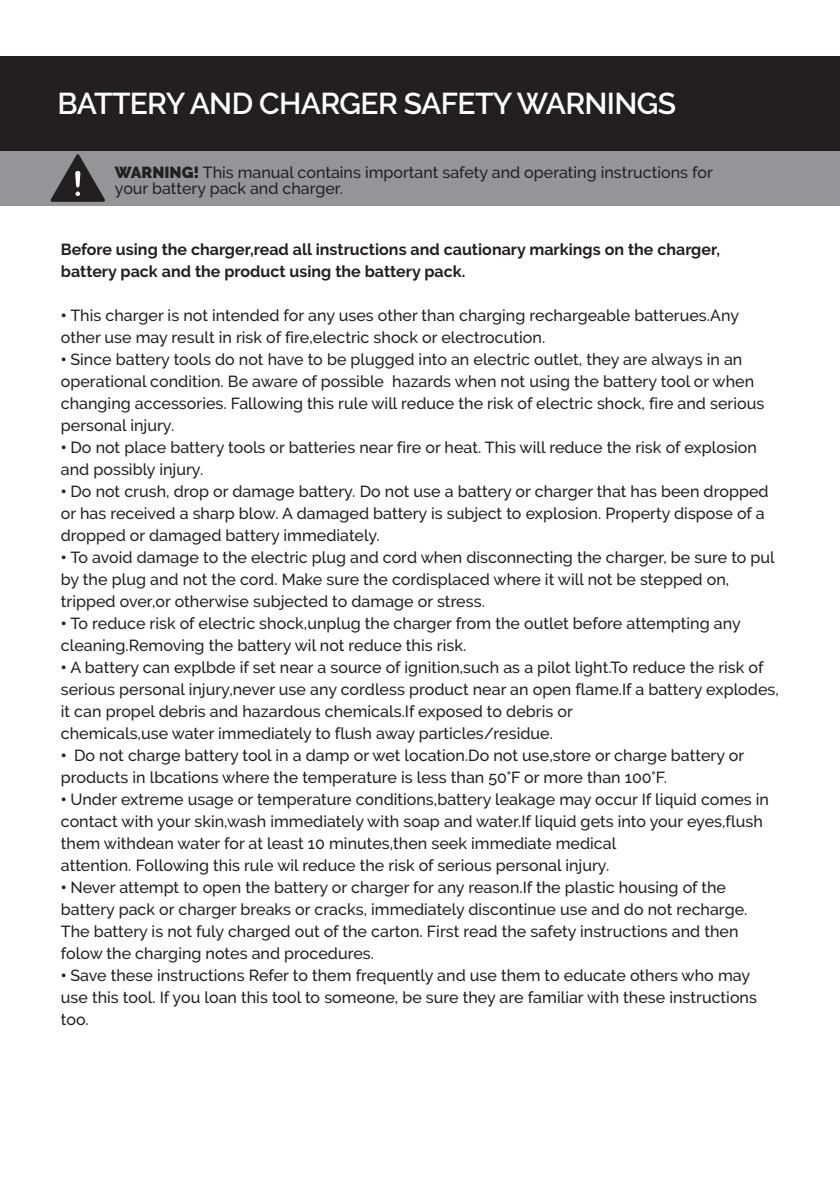
<style>
.page{position:relative;width:840px;height:1191px;background:#fff}
.page>*{position:absolute;margin:0;border:0;box-sizing:border-box;transform-origin:0 0}
.t1{font:600 30px "Raleway";letter-spacing:-.02em;color:#fff}
.t2{font:500 16px/22px "Raleway";color:#231f20}
.t3{font:700 16px/22px "Raleway";color:#231f20}
.s1{font-weight:900}
</style>
<div class="page">
<div style="left:0;top:57px;width:839px;height:94px;background:#231f20"></div>
<div style="left:0;top:151px;width:839px;height:54px;background:#939598"></div>
<svg style="left:50px;top:154px;width:55px;height:48px"></svg>
<h1 class="t1" style="left:57px;top:87px;width:619px">BATTERY AND CHARGER SAFETY WARNINGS</h1>
<p class="t2" style="left:115px;top:165px;width:599px;line-height:16px"><span class="s1">WARNING!</span> This manual contains important safety and operating instructions for your battery pack and charger.</p>
<p class="t3" style="left:61px;top:238px;width:660px">Before using the charger,read all instructions and cautionary markings on the charger, battery pack and the product using the battery pack.</p>
<p class="t2" style="left:61px;top:304px;width:679px"><span class="s1">•</span> This charger is not intended for any uses other than charging rechargeable batterues.Any other use may result in risk of fire,electric shock or electrocution.</p>
<p class="t2" style="left:61px;top:348px;width:704px"><span class="s1">•</span> Since battery tools do not have to be plugged into an electric outlet, they are always in an operational condition. Be aware of possible hazards when not using the battery tool or when changing accessories. Fallowing this rule will reduce the risk of electric shock, fire and serious personal injury.</p>
<p class="t2" style="left:61px;top:436px;width:697px"><span class="s1">•</span> Do not place battery tools or batteries near fire or heat. This will reduce the risk of explosion and possibly injury.</p>
<p class="t2" style="left:61px;top:480px;width:708px"><span class="s1">•</span> Do not crush, drop or damage battery. Do not use a battery or charger that has been dropped or has received a sharp blow. A damaged battery is subject to explosion. Property dispose of a dropped or damaged battery immediately.</p>
<p class="t2" style="left:61px;top:546px;width:715px"><span class="s1">•</span> To avoid damage to the electric plug and cord when disconnecting the charger, be sure to pul by the plug and not the cord. Make sure the cordisplaced where it will not be stepped on, tripped over,or otherwise subjected to damage or stress.</p>
<p class="t2" style="left:61px;top:612px;width:681px"><span class="s1">•</span> To reduce risk of electric shock,unplug the charger from the outlet before attempting any cleaning.Removing the battery wil not reduce this risk.</p>
<p class="t2" style="left:61px;top:656px;width:719px"><span class="s1">•</span> A battery can explbde if set near a source of ignition,such as a pilot light.To reduce the risk of serious personal injury,never use any cordless product near an open flame.If a battery explodes, it can propel debris and hazardous chemicals.If exposed to debris or<br>chemicals,use water immediately to flush away particles/residue.</p>
<p class="t2" style="left:61px;top:744px;width:684px"><span class="s1">•</span> Do not charge battery tool in a damp or wet location.Do not use,store or charge battery or products in lbcations where the temperature is less than 50°F or more than 100°F.</p>
<p class="t2" style="left:61px;top:788px;width:709px"><span class="s1">•</span> Under extreme usage or temperature conditions,battery leakage may occur If liquid comes in contact with your skin,wash immediately with soap and water.If liquid gets into your eyes,flush them withdean water for at least 10 minutes,then seek immediate medical<br>attention. Following this rule wil reduce the risk of serious personal injury.</p>
<p class="t2" style="left:61px;top:876px;width:687px"><span class="s1">•</span> Never attempt to open the battery or charger for any reason.If the plastic housing of the battery pack or charger breaks or cracks, immediately discontinue use and do not recharge.<br>The battery is not fuly charged out of the carton. First read the safety instructions and then folow the charging notes and procedures.</p>
<p class="t2" style="left:61px;top:964px;width:697px"><span class="s1">•</span> Save these instructions Refer to them frequently and use them to educate others who may use this tool. If you loan this tool to someone, be sure they are familiar with these instructions too.</p>
</div>
